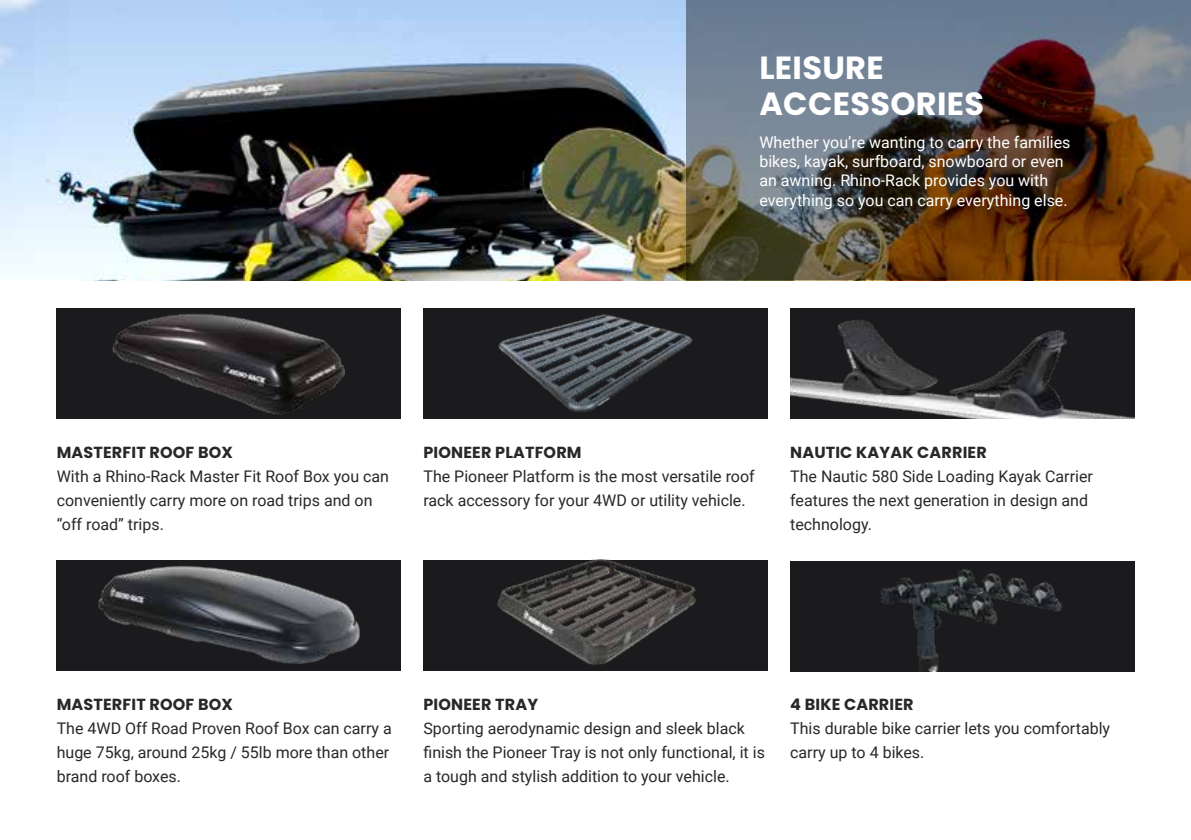
<style>
.page{position:relative;width:1191px;height:840px;background:#fff}
.page>*{position:absolute;margin:0;border:0;box-sizing:border-box;transform-origin:0 0}
.t1{font:700 32px/36px "Poppins";letter-spacing:.01em;color:#fff}
.t2{font:16px/24px "Roboto";color:#292829}
.t3{font:16px/19.2px "Roboto";color:#fff}
.t4{font:700 16px "Poppins";letter-spacing:.01em;color:#292829}
</style>
<div class="page">
<img style="left:0;top:0;width:686px;height:280px">
<img style="left:686px;top:0;width:505px;height:280px">
<img style="left:790px;top:308px;width:344px;height:110px">
<div style="left:57px;top:559px;width:344px;height:110px;background:#1b1a1c"></div>
<img style="left:95px;top:559px;width:267px;height:105px">
<div style="left:423px;top:559px;width:344px;height:110px;background:#1b1a1c"></div>
<img style="left:480px;top:559px;width:231px;height:106px">
<div style="left:423px;top:308px;width:344px;height:110px;background:#1b1a1c"></div>
<img style="left:498px;top:314px;width:195px;height:99px">
<div style="left:57px;top:308px;width:344px;height:110px;background:#1b1a1c"></div>
<img style="left:112px;top:313px;width:233px;height:102px">
<img style="left:790px;top:561px;width:344px;height:110px">
<h1 class="t1" style="left:759px;top:50px;width:226px">LEISURE<br>ACCESSORIES</h1>
<p class="t3" style="left:759px;top:132px;width:313px">Whether you’re wanting to carry the families bikes, kayak, surfboard, snowboard or even an awning. Rhino-Rack provides you with everything so you can carry everything else.</p>
<p class="t4" style="left:57px;top:443px;width:178px">MASTERFIT ROOF BOX</p>
<p class="t2" style="left:57px;top:463px;width:334px">With a Rhino-Rack Master Fit Roof Box you can conveniently carry more on road trips and on “off road” trips.</p>
<p class="t4" style="left:423px;top:443px;width:160px">PIONEER PLATFORM</p>
<p class="t2" style="left:423px;top:463px;width:333px">The Pioneer Platform is the most versatile roof rack accessory for your 4WD or utility vehicle.</p>
<p class="t4" style="left:790px;top:443px;width:198px">NAUTIC KAYAK CARRIER</p>
<p class="t2" style="left:790px;top:463px;width:304px">The Nautic 580 Side Loading Kayak Carrier features the next generation in design and technology.</p>
<p class="t4" style="left:57px;top:694px;width:178px">MASTERFIT ROOF BOX</p>
<p class="t2" style="left:57px;top:715px;width:337px">The 4WD Off Road Proven Roof Box can carry a huge 75kg, around 25kg / 55lb more than other brand roof boxes.</p>
<p class="t4" style="left:423px;top:694px;width:116px">PIONEER TRAY</p>
<p class="t2" style="left:423px;top:715px;width:343px">Sporting aerodynamic design and sleek black finish the Pioneer Tray is not only functional, it is a tough and stylish addition to your vehicle.</p>
<p class="t4" style="left:790px;top:694px;width:125px">4 BIKE CARRIER</p>
<p class="t2" style="left:790px;top:715px;width:321px">This durable bike carrier lets you comfortably carry up to 4 bikes.</p>
</div>
